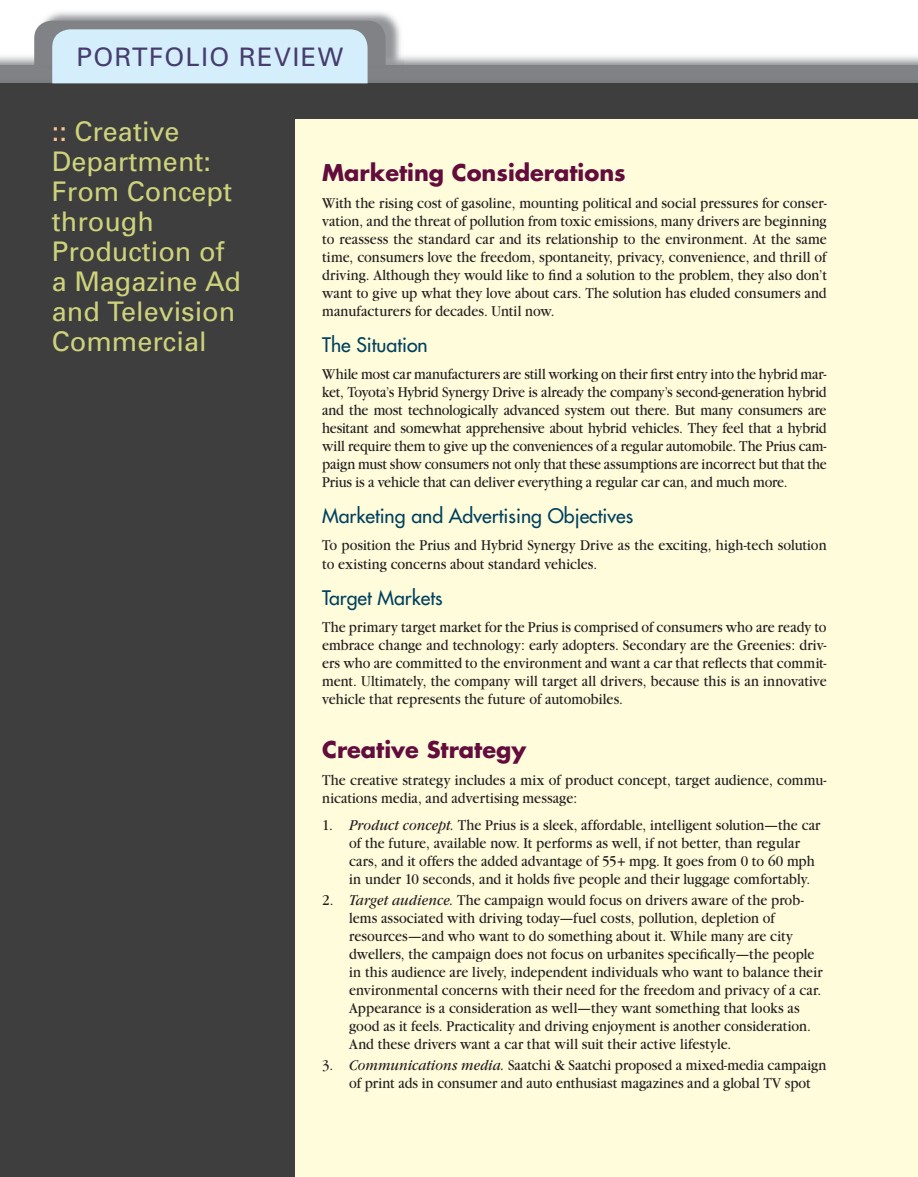
<style>
.page{position:relative;width:918px;height:1177px;background:#fff}
.page>*{position:absolute;margin:0;border:0;box-sizing:border-box;transform-origin:0 0}
.t1{font:27px/30px "Univers";color:#ced37b}
.t2{font:25.5px "Univers";letter-spacing:.05em;color:#473c6e}
.t3{font:700 22.5px "Futura";color:#620d3c}
.t4{font:19.5px "Futura";color:#00415e}
.t5{font:15.75px/18px "Garamond";color:#231f20;scale:.9 1}
.s1{color:#fcc28e}
.s2{font-style:italic}
</style>
<div class="page">
<div style="left:0;top:83px;width:917px;height:1093px;background:#3e3e3f"></div>
<div style="left:295px;top:119px;width:622px;height:1057px;background:#fffcdc"></div>
<img style="left:44px;top:12px;width:359px;height:57px">
<svg style="left:34px;top:21px;width:351px;height:62px;background:#c1d6e0"></svg>
<h2 class="t2" style="left:77px;top:47px;width:268px">PORTFOLIO REVIEW</h2>
<h1 class="t1" style="left:52px;top:119px;width:191px"><span class="s1">::</span> Creative<br>Department:<br>From Concept through<br>Production of a Magazine Ad and Television<br>Commercial</h1>
<h3 class="t3" style="left:322px;top:162px;width:305px">Marketing Considerations</h3>
<p class="t5" style="left:322px;top:196px;width:562px;text-align:justify">With the rising cost of gasoline, mounting political and social pressures for conser&shy;vation, and the threat of pollution from toxic emissions, many drivers are beginning to reassess the standard car and its relationship to the environment. At the same time, consumers love the freedom, spontaneity, privacy, convenience, and thrill of driving. Although they would like to find a solution to the problem, they also don’t want to give up what they love about cars. The solution has eluded consumers and manufacturers for decades. Until now.</p>
<p class="t4" style="left:322px;top:335px;width:107px">The Situation</p>
<p class="t5" style="left:322px;top:367px;width:562px;text-align:justify">While most car manufacturers are still working on their first entry into the hybrid mar&shy;ket, Toyota’s Hybrid Synergy Drive is already the company’s second-generation hybrid and the most technologically advanced system out there. But many consumers are hesitant and somewhat apprehensive about hybrid vehicles. They feel that a hybrid will require them to give up the conveniences of a regular automobile. The Prius cam&shy;paign must show consumers not only that these assumptions are incorrect but that the Prius is a vehicle that can deliver everything a regular car can, and much more.</p>
<p class="t4" style="left:322px;top:506px;width:312px">Marketing and Advertising Objectives</p>
<p class="t5" style="left:322px;top:538px;width:561px">To position the Prius and Hybrid Synergy Drive as the exciting, high-tech solution to existing concerns about standard vehicles.</p>
<p class="t4" style="left:322px;top:587px;width:122px">Target Markets</p>
<p class="t5" style="left:322px;top:619px;width:562px;text-align:justify">The primary target market for the Prius is comprised of consumers who are ready to embrace change and technology: early adopters. Secondary are the Greenies: driv&shy;ers who are committed to the environment and want a car that reflects that commit&shy;ment. Ultimately, the company will target all drivers, because this is an innovative vehicle that represents the future of automobiles.</p>
<h3 class="t3" style="left:322px;top:738px;width:205px">Creative Strategy</h3>
<p class="t5" style="left:322px;top:772px;width:561px">The creative strategy includes a mix of product concept, target audience, commu&shy;nications media, and advertising message:</p>
<p class="t5" style="left:349px;top:817px;width:525px;text-indent:-27px">1. <span class="s2">Product concept.</span> The Prius is a sleek, affordable, intelligent solution—the car of the future, available now. It performs as well, if not better, than regular cars, and it offers the added advantage of 55+ mpg. It goes from 0 to 60 mph in under 10 seconds, and it holds five people and their luggage comfortably.</p>
<p class="t5" style="left:349px;top:892px;width:527px;text-indent:-27px">2. <span class="s2">Target audience.</span> The campaign would focus on drivers aware of the prob&shy;lems associated with driving today—fuel costs, pollution, depletion of resources—and who want to do something about it. While many are city dwellers, the campaign does not focus on urbanites specifically—the people in this audience are lively, independent individuals who want to balance their environmental concerns with their need for the freedom and privacy of a car.<br>Appearance is a consideration as well—they want something that looks as good as it feels. Practicality and driving enjoyment is another consideration.<br>And these drivers want a car that will suit their active lifestyle.</p>
<p class="t5" style="left:349px;top:1057px;width:531px;text-indent:-27px">3. <span class="s2">Communications media.</span> Saatchi &amp; Saatchi proposed a mixed-media campaign of print ads in consumer and auto enthusiast magazines and a global TV spot</p>
</div>
